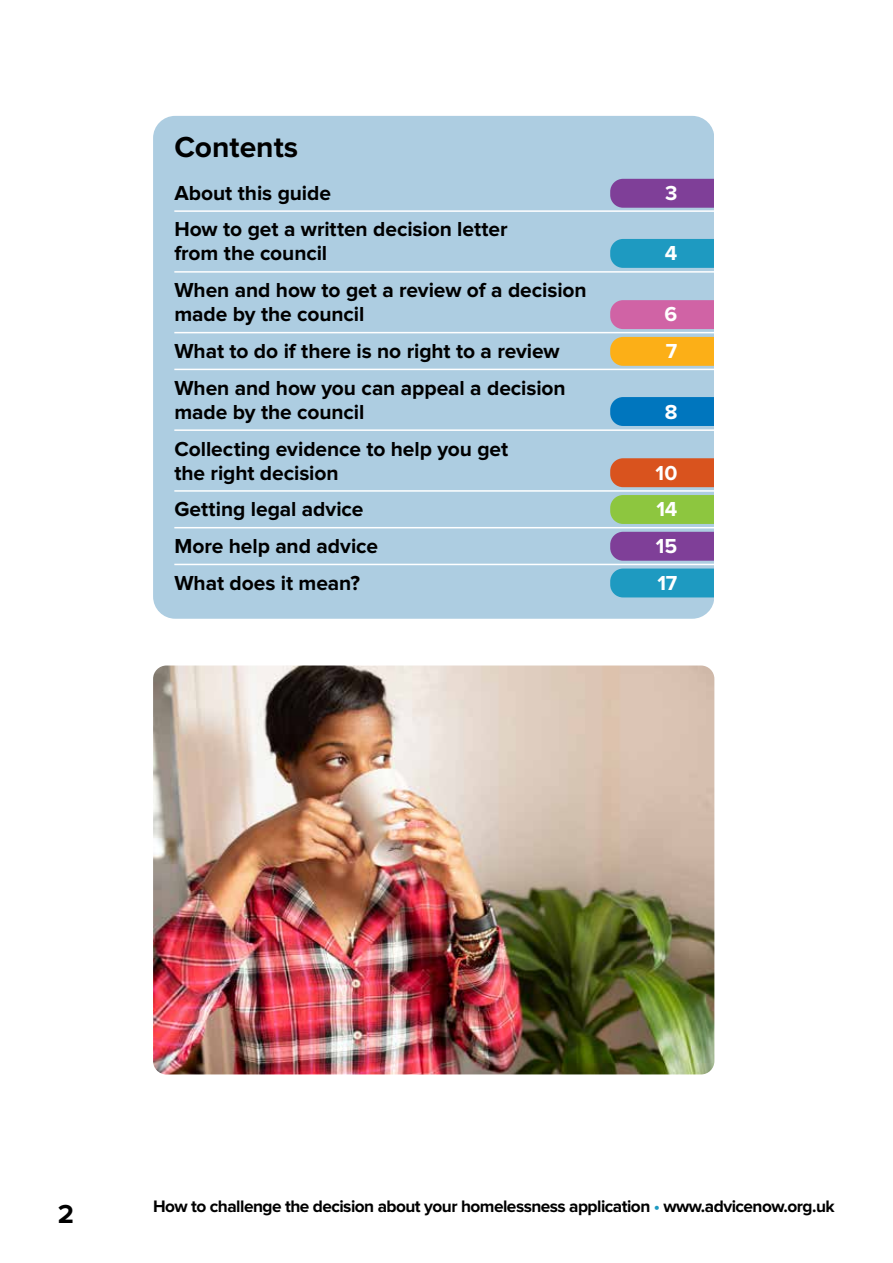
<style>
.page{position:relative;width:893px;height:1263px;background:#fff}
.page>*{position:absolute;margin:0;border:0;box-sizing:border-box;transform-origin:0 0}
.t1{font:700 30px "Proxima Nova";color:#000}
.t2{font:700 27px "Proxima Nova";color:#000}
.t3{font:700 21px/24px "Proxima Nova";letter-spacing:-.005em;color:#000}
.t4{font:700 21px "Proxima Nova";color:#fff}
.t5{font:700 17.25px "Proxima Nova";letter-spacing:-.03em;color:#000}
.s1{color:#1e9ac1}
</style>
<div class="page">
<div style="left:153px;top:116px;width:561px;height:503px;background:#adcde1;border-radius:22px"></div>
<div style="left:610px;top:239px;width:119px;height:29px;background:#1e9ac1;border-radius:13px"></div>
<div style="left:610px;top:179px;width:119px;height:29px;background:#7f3f98;border-radius:13px"></div>
<div style="left:610px;top:300px;width:119px;height:29px;background:#d063a5;border-radius:13px"></div>
<div style="left:610px;top:337px;width:119px;height:29px;background:#fcaf17;border-radius:13px"></div>
<div style="left:610px;top:397px;width:119px;height:29px;background:#0076be;border-radius:13px"></div>
<div style="left:610px;top:458px;width:119px;height:29px;background:#d9531e;border-radius:13px"></div>
<div style="left:610px;top:495px;width:119px;height:29px;background:#8dc63f;border-radius:13px"></div>
<div style="left:610px;top:532px;width:119px;height:29px;background:#7f3f98;border-radius:13px"></div>
<div style="left:610px;top:568px;width:119px;height:29px;background:#1e9ac1;border-radius:13px"></div>
<hr style="left:174px;top:210px;width:553px;height:2px;background:#fff">
<hr style="left:174px;top:271px;width:553px;height:2px;background:#fff">
<hr style="left:174px;top:332px;width:553px;height:1px;background:#fff">
<hr style="left:174px;top:369px;width:553px;height:1px;background:#fff">
<hr style="left:174px;top:429px;width:553px;height:2px;background:#fff">
<hr style="left:174px;top:490px;width:553px;height:2px;background:#fff">
<hr style="left:174px;top:527px;width:553px;height:1px;background:#fff">
<hr style="left:174px;top:564px;width:553px;height:1px;background:#fff">
<svg style="left:714px;top:179px;width:15px;height:568px"></svg>
<img style="left:153px;top:665px;width:561px;height:409px">
<h1 class="t1" style="left:174px;top:133px;width:125px">Contents</h1>
<p class="t3" style="left:174px;top:182px;width:158px">About this guide</p>
<p class="t4" style="left:665px;top:183px;width:14px">3</p>
<p class="t3" style="left:174px;top:218px;width:335px">How to get a written decision letter from the council</p>
<p class="t4" style="left:665px;top:244px;width:14px">4</p>
<p class="t3" style="left:174px;top:279px;width:414px">When and how to get a review of a decision made by the council</p>
<p class="t4" style="left:665px;top:305px;width:14px">6</p>
<p class="t3" style="left:174px;top:340px;width:387px">What to do if there is no right to a review</p>
<p class="t4" style="left:666px;top:341px;width:13px">7</p>
<p class="t3" style="left:174px;top:377px;width:393px">When and how you can appeal a decision made by the council</p>
<p class="t4" style="left:665px;top:402px;width:14px">8</p>
<p class="t3" style="left:174px;top:437px;width:335px">Collecting evidence to help you get the right decision</p>
<p class="t4" style="left:656px;top:463px;width:23px">10</p>
<p class="t3" style="left:174px;top:498px;width:191px">Getting legal advice</p>
<p class="t4" style="left:656px;top:500px;width:23px">14</p>
<p class="t3" style="left:174px;top:535px;width:205px">More help and advice</p>
<p class="t4" style="left:656px;top:536px;width:23px">15</p>
<p class="t3" style="left:174px;top:572px;width:187px">What does it mean?</p>
<p class="t4" style="left:658px;top:573px;width:21px">17</p>
<p class="t2" style="left:58px;top:1202px;width:18px">2</p>
<p class="t5" style="left:153px;top:1198px;width:683px">How to challenge the decision about your homelessness application <span class="s1">•</span> www.advicenow.org.uk</p>
</div>
